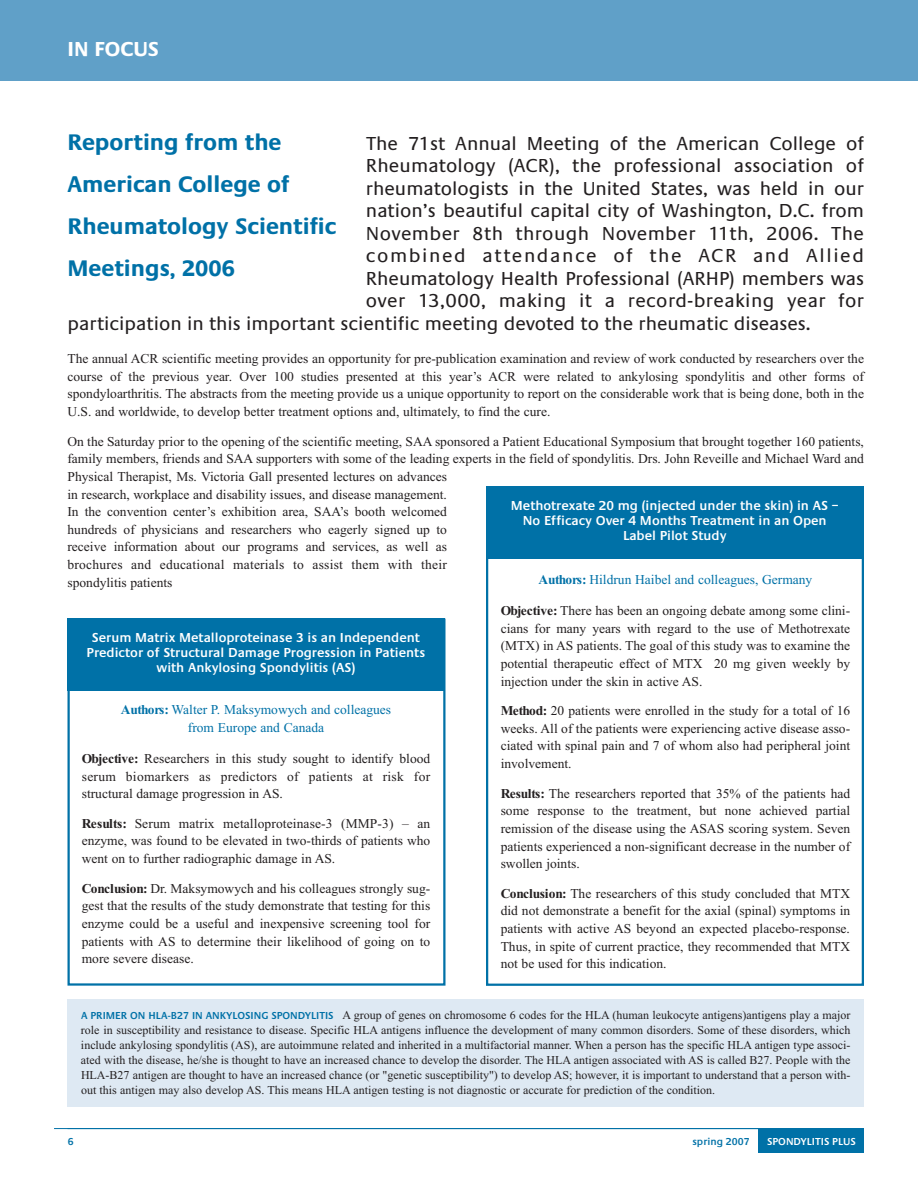
<style>
.page{position:relative;width:918px;height:1188px;background:#fff}
.page>*{position:absolute;margin:0;border:0;box-sizing:border-box;transform-origin:0 0}
.t1{font:700 23.4px/42px "Praxis EF";color:#0071a7}
.t2{font:700 21px "Praxis EF";color:#fff}
.t3{font:19.5px "Praxis EF";color:#231f20}
.t4{font:19.5px "Praxis EF";letter-spacing:.025em;color:#231f20}
.t5{font:19.5px "Praxis EF";letter-spacing:.02em;color:#231f20}
.t6{font:19.5px "Praxis EF";letter-spacing:.08em;color:#231f20}
.t7{font:13.5px/17.7px "Times New Roman";color:#231f20;text-align:justify}
.t8{font:600 13.5px/15px "Praxis EF";color:#fff;text-align:center}
.t9{font:13.5px/17.7px "Times New Roman";color:#0071a7;text-align:center}
.t10{font:12px/15px "Times New Roman";color:#231f20;text-align:justify}
.t11{font:600 10.5px "Praxis EF";color:#fff}
.t12{font:600 10.5px "Praxis EF";color:#0071a7}
.s1{font-weight:700}
.s2{font-family:"Praxis EF";font-weight:600;font-size:10.5px;color:#0071a7}
</style>
<div class="page">
<div style="left:759px;top:1129px;width:105px;height:24px;background:#0071a7"></div>
<hr style="left:68px;top:1128px;width:796px;height:1px;background:#0071a7">
<hr style="left:54px;top:1128px;width:797px;height:1px;background:#0071a7">
<div style="left:0;top:0;width:918px;height:81px;background:#60a0c8"></div>
<div style="left:68px;top:619px;width:378px;height:367px;border:2px solid #0071a7"></div>
<div style="left:68px;top:619px;width:377px;height:72px;background:#0071a7"></div>
<div style="left:486px;top:486px;width:377px;height:73px;background:#0071a7"></div>
<div style="left:68px;top:1000px;width:796px;height:107px;background:#dee9f3"></div>
<h2 class="t2" style="left:68px;top:41px;width:93px">IN FOCUS</h2>
<h1 class="t1" style="left:67px;top:123px;width:270px">Reporting from the<br>American College of<br>Rheumatology Scientific<br>Meetings, 2006</h1>
<h3 class="t3" style="left:366px;top:136px;width:500px">The 71st Annual Meeting of the American College of</h3>
<h3 class="t3" style="left:366px;top:158px;width:500px">Rheumatology (ACR), the professional association of</h3>
<h3 class="t3" style="left:366px;top:181px;width:500px">rheumatologists in the United States, was held in our</h3>
<h3 class="t3" style="left:366px;top:203px;width:500px">nation’s beautiful capital city of Washington, D.C. from</h3>
<h3 class="t5" style="left:366px;top:226px;width:500px">November 8th through November 11th, 2006. The</h3>
<h3 class="t6" style="left:366px;top:248px;width:499px">combined attendance of the ACR and Allied</h3>
<h3 class="t3" style="left:366px;top:271px;width:500px">Rheumatology Health Professional (ARHP) members was</h3>
<h3 class="t4" style="left:366px;top:293px;width:500px">over 13,000, making it a record-breaking year for</h3>
<h3 class="t3" style="left:67px;top:316px;width:745px">participation in this important scientific meeting devoted to the rheumatic diseases.</h3>
<p class="t7" style="left:68px;top:350px;width:798px">The annual ACR scientific meeting provides an opportunity for pre-publication examination and review of work conducted by researchers over the course of the previous year. Over 100 studies presented at this year’s ACR were related to ankylosing spondylitis and other forms of spondyloarthritis. The abstracts from the meeting provide us a unique opportunity to report on the considerable work that is being done, both in the U.S. and worldwide, to develop better treatment options and, ultimately, to find the cure.</p>
<p class="t7" style="left:68px;top:432px;width:798px;text-align:left">On the Saturday prior to the opening of the scientific meeting, SAA sponsored a Patient Educational Symposium that brought together 160 patients, family members, friends and SAA supporters with some of the leading experts in the field of spondylitis. Drs. John Reveille and Michael Ward and Physical Therapist, Ms. Victoria Gall presented lectures on advances<br>in research, workplace and disability issues, and disease management.<br>In the convention center’s exhibition area, SAA’s booth welcomed<br>hundreds of physicians and researchers who eagerly signed up to<br>receive information about our programs and services, as well as<br>brochures and educational materials to assist them with their<br>spondylitis patients</p>
<p class="t8" style="left:511px;top:499px;width:329px">Methotrexate 20 mg (injected under the skin) in AS –<br>No Efficacy Over 4 Months Treatment in an Open<br>Label Pilot Study</p>
<p class="t9" style="left:539px;top:570px;width:275px"><span class="s1">Authors:</span> Hildrun Haibel and colleagues, Germany</p>
<p class="t7" style="left:501px;top:602px;width:351px"><span class="s1">Objective:</span> There has been an ongoing debate among some clini&shy;cians for many years with regard to the use of Methotrexate (MTX) in AS patients. The goal of this study was to examine the potential therapeutic effect of MTX 20 mg given weekly by injection under the skin in active AS.</p>
<p class="t7" style="left:501px;top:702px;width:351px"><span class="s1">Method:</span> 20 patients were enrolled in the study for a total of 16 weeks. All of the patients were experiencing active disease asso&shy;ciated with spinal pain and 7 of whom also had peripheral joint involvement.</p>
<p class="t7" style="left:501px;top:784px;width:351px"><span class="s1">Results:</span> The researchers reported that 35% of the patients had some response to the treatment, but none achieved partial remission of the disease using the ASAS scoring system. Seven patients experienced a non-significant decrease in the number of swollen joints.</p>
<p class="t7" style="left:501px;top:884px;width:351px"><span class="s1">Conclusion:</span> The researchers of this study concluded that MTX did not demonstrate a benefit for the axial (spinal) symptoms in patients with active AS beyond an expected placebo-response.<br>Thus, in spite of current practice, they recommended that MTX not be used for this indication.</p>
<p class="t8" style="left:87px;top:631px;width:340px">Serum Matrix Metalloproteinase 3 is an Independent<br>Predictor of Structural Damage Progression in Patients with Ankylosing Spondylitis (AS)</p>
<p class="t9" style="left:121px;top:701px;width:272px"><span class="s1">Authors:</span> Walter P. Maksymowych and colleagues from Europe and Canada</p>
<p class="t7" style="left:82px;top:749px;width:350px"><span class="s1">Objective:</span> Researchers in this study sought to identify blood serum biomarkers as predictors of patients at risk for structural damage progression in AS.</p>
<p class="t7" style="left:82px;top:814px;width:350px"><span class="s1">Results:</span> Serum matrix metalloproteinase-3 (MMP-3) – an enzyme, was found to be elevated in two-thirds of patients who went on to further radiographic damage in AS.</p>
<p class="t7" style="left:82px;top:879px;width:350px"><span class="s1">Conclusion:</span> Dr. Maksymowych and his colleagues strongly sug&shy;gest that the results of the study demonstrate that testing for this enzyme could be a useful and inexpensive screening tool for patients with AS to determine their likelihood of going on to more severe disease.</p>
<p class="t10" style="left:81px;top:1007px;width:771px"><span class="s2">A PRIMER ON HLA-B27 IN ANKYLOSING SPONDYLITIS</span> A group of genes on chromosome 6 codes for the HLA (human leukocyte antigens)antigens play a major role in susceptibility and resistance to disease. Specific HLA antigens influence the development of many common disorders. Some of these disorders, which include ankylosing spondylitis (AS), are autoimmune related and inherited in a multifactorial manner. When a person has the specific HLA antigen type associ&shy;ated with the disease, he/she is thought to have an increased chance to develop the disorder. The HLA antigen associated with AS is called B27. People with the HLA-B27 antigen are thought to have an increased chance (or "genetic susceptibility") to develop AS; however, it is important to understand that a person with&shy;out this antigen may also develop AS. This means HLA antigen testing is not diagnostic or accurate for prediction of the condition.</p>
<p class="t12" style="left:68px;top:1137px;width:7px">6</p>
<p class="t12" style="left:692px;top:1137px;width:59px">spring 2007</p>
<p class="t11" style="left:767px;top:1137px;width:90px">SPONDYLITIS PLUS</p>
</div>
